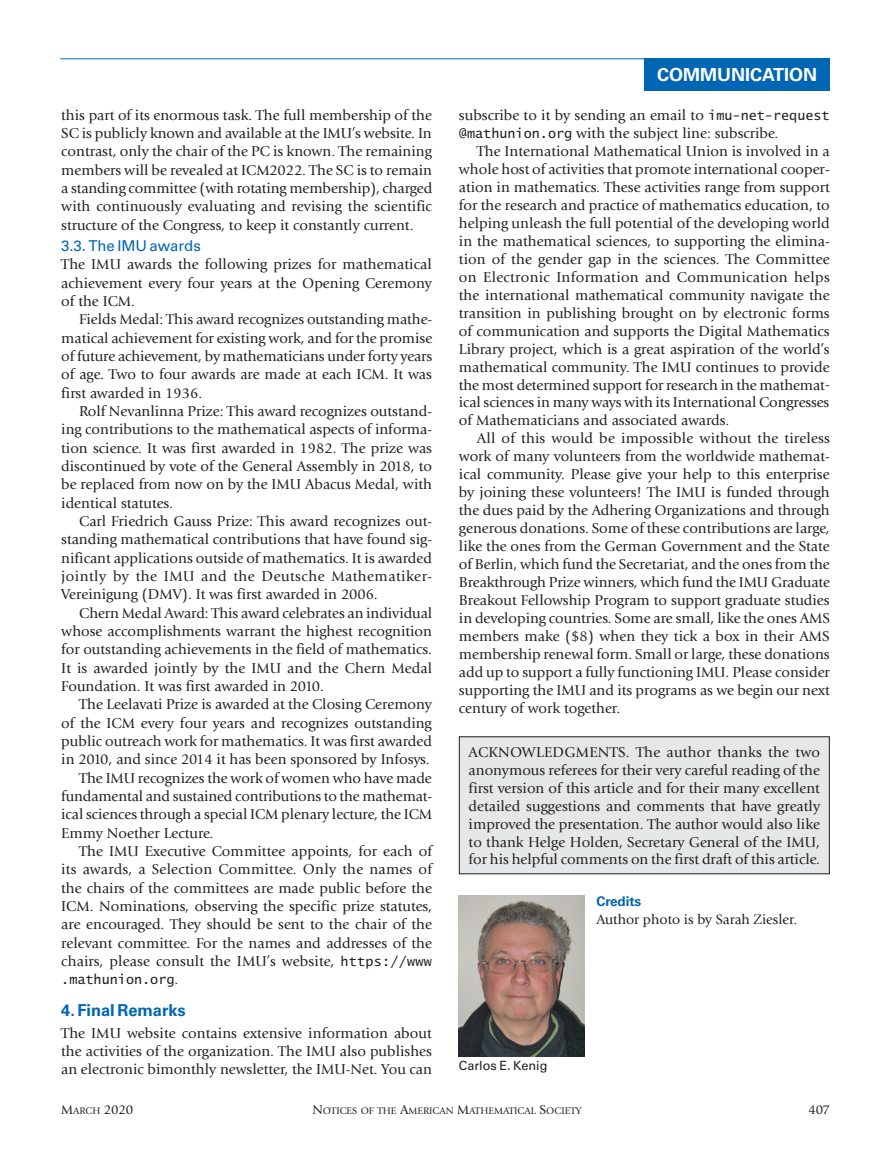
<style>
.page{position:relative;width:891px;height:1161px;background:#fff}
.page>*{position:absolute;margin:0;border:0;box-sizing:border-box;transform-origin:0 0}
.t1{font:700 18px "Univers LT Std";color:#fff}
.t2{font:700 16.5px "Univers LT Std";letter-spacing:-.005em;color:#0166b3}
.t3{font:15px/18px "Giovanni Std";color:#231f20;text-align:justify}
.t4{font:15px "Univers LT Std";letter-spacing:-.005em;color:#0166b3}
.t5{font:14.25px "Giovanni Std";color:#231f20}
.t6{font:13.5px "Lucida Sans Typewriter";color:#231f20}
.t7{font:13.5px "Giovanni Std";letter-spacing:-.02em;color:#231f20}
.t8{font:700 13.5px "Univers LT Std";letter-spacing:-.005em;color:#0166b3}
.t9{font:12.75px "Univers LT Std";letter-spacing:-.005em;color:#231f20}
.t10{font:10.05px "Giovanni Std";color:#231f20}
.s1{font-family:"Lucida Sans Typewriter";font-size:13.5px}
.s2{font-family:"Giovanni Std";font-size:15px}
.s3{font-size:10.05px}
.s4{font-size:13.5px}
</style>
<div class="page">
<div style="left:644px;top:58px;width:186px;height:33px;background:#0166b3"></div>
<hr style="left:60px;top:58px;width:770px;height:1px;background:#0166b3">
<div style="left:459px;top:737px;width:370px;height:137px;background:#e6e7e9"></div>
<div style="left:459px;top:736px;width:371px;height:138px;border:1px solid #231f20"></div>
<img style="left:459px;top:895px;width:125px;height:162px">
<p class="t3" style="left:61px;top:106px;width:373px">this part of its enormous task. The full membership of the SC is publicly known and available at the IMU’s website. In contrast, only the chair of the PC is known. The remaining members will be revealed at ICM2022. The SC is to remain a standing committee (with rotating membership), charged with continuously evaluating and revising the scientific structure of the Congress, to keep it constantly current.</p>
<p class="t4" style="left:61px;top:237px;width:141px">3.3. The IMU awards</p>
<p class="t3" style="left:61px;top:255px;width:372px">The IMU awards the following prizes for mathematical achievement every four years at the Opening Ceremony of the ICM.</p>
<p class="t3" style="left:61px;top:310px;width:373px;text-indent:18px">Fields Medal: This award recognizes outstanding mathe&shy;matical achievement for existing work, and for the promise of future achievement, by mathematicians under forty years of age. Two to four awards are made at each ICM. It was first awarded in 1936.</p>
<p class="t3" style="left:61px;top:402px;width:372px;text-indent:18px">Rolf Nevanlinna Prize: This award recognizes outstand&shy;ing contributions to the mathematical aspects of informa&shy;tion science. It was first awarded in 1982. The prize was discontinued by vote of the General Assembly in 2018, to be replaced from now on by the IMU Abacus Medal, with identical statutes.</p>
<p class="t3" style="left:61px;top:512px;width:372px;text-indent:18px">Carl Friedrich Gauss Prize: This award recognizes out&shy;standing mathematical contributions that have found sig&shy;nificant applications outside of mathematics. It is awarded jointly by the IMU and the Deutsche Mathematiker-Vereinigung (DMV). It was first awarded in 2006.</p>
<p class="t3" style="left:61px;top:604px;width:373px;text-indent:18px">Chern Medal Award: This award celebrates an individual whose accomplishments warrant the highest recognition for outstanding achievements in the field of mathematics.<br>It is awarded jointly by the IMU and the Chern Medal Foundation. It was first awarded in 2010.</p>
<p class="t3" style="left:79px;top:695px;width:354px">The Leelavati Prize is awarded at the Closing Ceremony</p>
<p class="t3" style="left:61px;top:714px;width:372px">of the ICM every four years and recognizes outstanding</p>
<p class="t3" style="left:61px;top:732px;width:372px">public outreach work for mathematics. It was first awarded</p>
<p class="t3" style="left:61px;top:750px;width:370px">in 2010, and since 2014 it has been sponsored by Infosys.</p>
<p class="t3" style="left:79px;top:769px;width:354px">The IMU recognizes the work of women who have made</p>
<p class="t3" style="left:61px;top:787px;width:372px">fundamental and sustained contributions to the mathemat-</p>
<p class="t3" style="left:61px;top:805px;width:372px">ical sciences through a special ICM plenary lecture, the ICM</p>
<p class="t3" style="left:61px;top:824px;width:154px">Emmy Noether Lecture.</p>
<p class="t3" style="left:79px;top:842px;width:354px">The IMU Executive Committee appoints, for each of</p>
<p class="t3" style="left:61px;top:860px;width:372px">its awards, a Selection Committee. Only the names of</p>
<p class="t3" style="left:61px;top:879px;width:372px">the chairs of the committees are made public before the</p>
<p class="t3" style="left:61px;top:897px;width:372px">ICM. Nominations, observing the specific prize statutes,</p>
<p class="t3" style="left:61px;top:915px;width:372px">are encouraged. They should be sent to the chair of the</p>
<p class="t3" style="left:61px;top:934px;width:372px">relevant committee. For the names and addresses of the</p>
<p class="t3" style="left:61px;top:952px;width:372px">chairs, please consult the IMU’s website, <span class="s1">https://www</span></p>
<p class="t6" style="left:61px;top:972px;width:119px">.mathunion.org<span class="s2">.</span></p>
<p class="t2" style="left:61px;top:1000px;width:126px">4. Final Remarks</p>
<p class="t3" style="left:61px;top:1024px;width:372px">The IMU website contains extensive information about the activities of the organization. The IMU also publishes an electronic bimonthly newsletter, the IMU-Net. You can</p>
<p class="t1" style="left:657px;top:64px;width:162px">COMMUNICATION</p>
<p class="t3" style="left:459px;top:106px;width:372px">subscribe to it by sending an email to <span class="s1">imu-net-request @mathunion.org</span> with the subject line: subscribe.</p>
<p class="t3" style="left:459px;top:142px;width:373px;text-indent:18px">The International Mathematical Union is involved in a whole host of activities that promote international cooper&shy;ation in mathematics. These activities range from support for the research and practice of mathematics education, to helping unleash the full potential of the developing world in the mathematical sciences, to supporting the elimina&shy;tion of the gender gap in the sciences. The Committee on Electronic Information and Communication helps the international mathematical community navigate the transition in publishing brought on by electronic forms of communication and supports the Digital Mathematics Library project, which is a great aspiration of the world’s mathematical community. The IMU continues to provide the most determined support for research in the mathemat&shy;ical sciences in many ways with its International Congresses of Mathematicians and associated awards.</p>
<p class="t3" style="left:459px;top:430px;width:373px;text-indent:18px">All of this would be impossible without the tireless work of many volunteers from the worldwide mathemat&shy;ical community. Please give your help to this enterprise by joining these volunteers! The IMU is funded through the dues paid by the Adhering Organizations and through generous donations. Some of these contributions are large, like the ones from the German Government and the State of Berlin, which fund the Secretariat, and the ones from the Breakthrough Prize winners, which fund the IMU Graduate Breakout Fellowship Program to support graduate studies in developing countries. Some are small, like the ones AMS members make ($8) when they tick a box in their AMS membership renewal form. Small or large, these donations add up to support a fully functioning IMU. Please consider supporting the IMU and its programs as we begin our next century of work together.</p>
<p class="t3" style="left:469px;top:743px;width:353px">ACKNOWLEDGMENTS. The author thanks the two anonymous referees for their very careful reading of the first version of this article and for their many excellent detailed suggestions and comments that have greatly improved the presentation. The author would also like to thank Helge Holden, Secretary General of the IMU, for his helpful comments on the first draft of this article.</p>
<p class="t8" style="left:596px;top:893px;width:46px">Credits</p>
<p class="t5" style="left:596px;top:911px;width:202px">Author photo is by Sarah Ziesler.</p>
<p class="t9" style="left:459px;top:1058px;width:90px">Carlos E. Kenig</p>
<p class="t7" style="left:61px;top:1102px;width:73px">M<span class="s3">ARCH</span> 2020</p>
<p class="t10" style="left:312px;top:1105px;width:271px"><span class="s4">N</span>OTICES OF THE <span class="s4">A</span>MERICAN <span class="s4">M</span>ATHEMATICAL <span class="s4">S</span>OCIETY</p>
<p class="t7" style="left:808px;top:1102px;width:23px">407</p>
</div>
